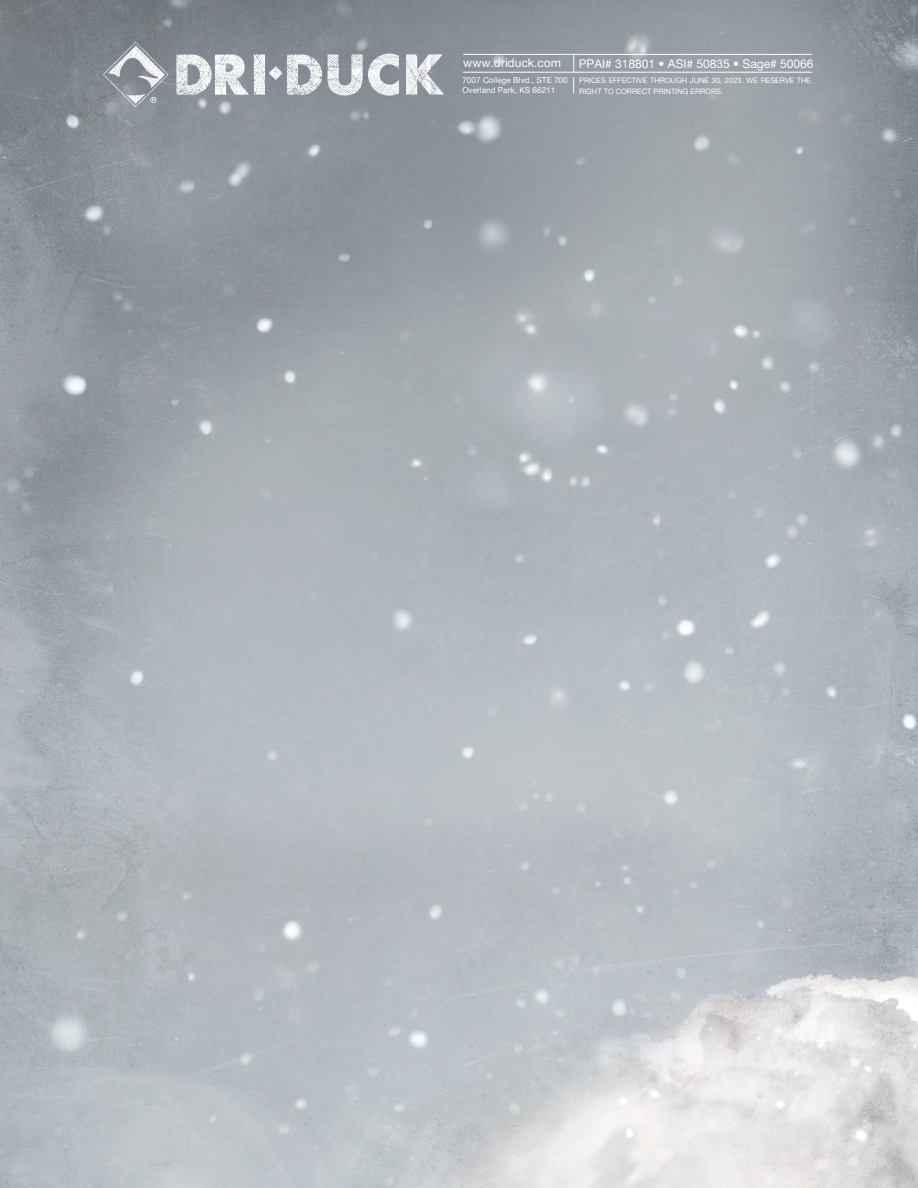
<style>
.page{position:relative;width:918px;height:1188px;background:#fff}
.page>*{position:absolute;margin:0;border:0;box-sizing:border-box;transform-origin:0 0}
.t1{font:12px "Alte Haas Grotesk";color:#fff}
.t2{font:8.25px/9.9px "Alte Haas Grotesk";color:#fff}
.t3{font:7.5px/10.8px "Alte Haas Grotesk";color:#fff}
</style>
<div class="page">
<img style="left:0;top:0;width:918px;height:1188px">
<hr style="left:463px;top:72px;width:349px;height:1px;background:#fff">
<hr style="left:463px;top:54px;width:349px;height:1px;background:#fff">
<svg style="left:573px;top:55px;width:1px;height:39px"></svg>
<svg style="left:176px;top:54px;width:268px;height:42px"></svg>
<svg style="left:103px;top:42px;width:65px;height:65px"></svg>
<h1 class="t1" style="left:463px;top:56px;width:99px">www.driduck.com</h1>
<p class="t2" style="left:462px;top:75px;width:107px">7007 College Blvd., STE 700<br>Overland Park, KS 66211</p>
<p class="t3" style="left:579px;top:75px;width:233px">PRICES EFFECTIVE THROUGH JUNE 30, 2023. WE RESERVE THE<br>RIGHT TO CORRECT PRINTING ERRORS.</p>
<h1 class="t1" style="left:579px;top:56px;width:236px">PPAI# 318801 • ASI# 50835 • Sage# 50066</h1>
</div>
